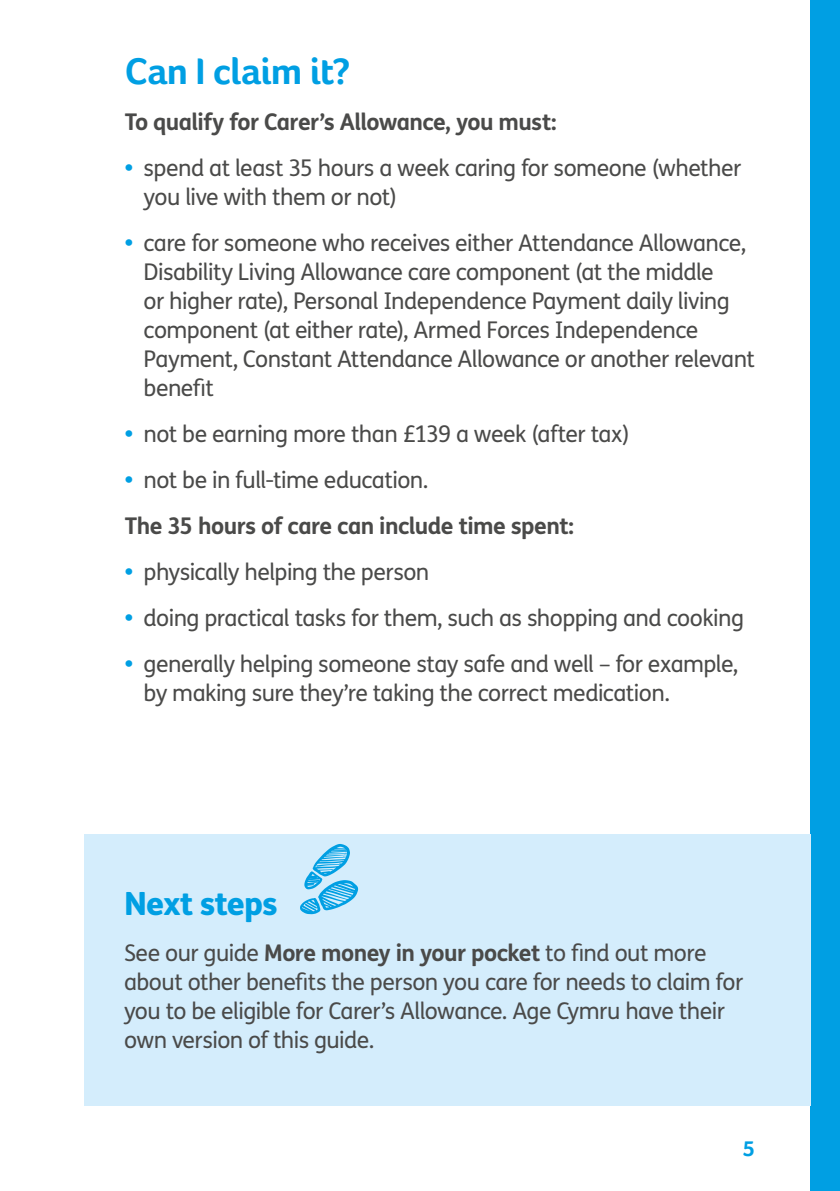
<style>
.page{position:relative;width:840px;height:1191px;background:#fff}
.page>*{position:absolute;margin:0;border:0;box-sizing:border-box;transform-origin:0 0}
.Blue_Page_heading_19{font:700 38px "Foco Age UK";letter-spacing:-.01em;color:#009fe3}
.Body_copy_11_5_over{font:800 32px "FS Me";letter-spacing:-.025em;color:#009fe3}
.Body_copy_11_5_over-2{font:23px/29px "FS Me";letter-spacing:-.025em;color:#4a4a49}
.Body_copy_11_5_over-3{font:700 23px "FS Me";letter-spacing:-.025em;color:#4a4a49}
.t1{font:700 22px "Foco Age UK";color:#009fe3}
.s1{font-weight:800;color:#009fe3}
.s2{color:#d4edfc}
.s3{font-weight:700}
</style>
<div class="page">
<div style="left:810px;top:0;width:29px;height:1191px;background:#009fe3"></div>
<div style="left:84px;top:834px;width:726px;height:272px;background:#d4edfc"></div>
<svg style="left:300px;top:844px;width:58px;height:70px"></svg>
<p class="Blue_Page_heading_19" style="left:125px;top:48px;width:227px">Can I claim it?</p>
<p class="Body_copy_11_5_over-3" style="left:125px;top:107px;width:433px">To qualify for Carer’s Allowance, you must:</p>
<p class="Body_copy_11_5_over-2" style="left:143px;top:154px;width:599px;text-indent:-19px"><span class="s1">•</span> spend at least 35 hours a week caring for someone (whether you live with them or not)</p>
<p class="Body_copy_11_5_over-2" style="left:143px;top:229px;width:612px;text-indent:-19px"><span class="s1">•</span> care for someone who receives either Attendance Allowance, Disability Living Allowance care component (at the middle<br>or higher rate), Personal Independence Payment daily living component (at either rate), Armed Forces Independence Payment, Constant Attendance Allowance or another relevant benefit</p>
<p class="Body_copy_11_5_over-2" style="left:125px;top:420px;width:506px"><span class="s1">•</span> not be earning more than £139 a week (after tax)</p>
<p class="Body_copy_11_5_over-2" style="left:125px;top:466px;width:305px"><span class="s1">•</span> not be in full-time education.</p>
<p class="Body_copy_11_5_over-3" style="left:125px;top:511px;width:450px">The 35 hours of care can include time spent:</p>
<p class="Body_copy_11_5_over-2" style="left:125px;top:558px;width:306px"><span class="s1">•</span> physically helping the person</p>
<p class="Body_copy_11_5_over-2" style="left:125px;top:604px;width:620px"><span class="s1">•</span> doing practical tasks for them, such as shopping and cooking</p>
<p class="Body_copy_11_5_over-2" style="left:143px;top:650px;width:596px;text-indent:-19px"><span class="s1">•</span> generally helping someone stay safe and well – for example, by making sure they’re taking the correct medication.</p>
<p class="Body_copy_11_5_over" style="left:124px;top:883px;width:163px">Next steps<span class="s2">.</span></p>
<p class="Body_copy_11_5_over-2" style="left:124px;top:939px;width:620px">See our guide <span class="s3">More money in your pocket</span> to find out more about other benefits the person you care for needs to claim for you to be eligible for Carer’s Allowance. Age Cymru have their own version of this guide.</p>
<p class="t1" style="left:742px;top:1135px;width:14px">5</p>
</div>
